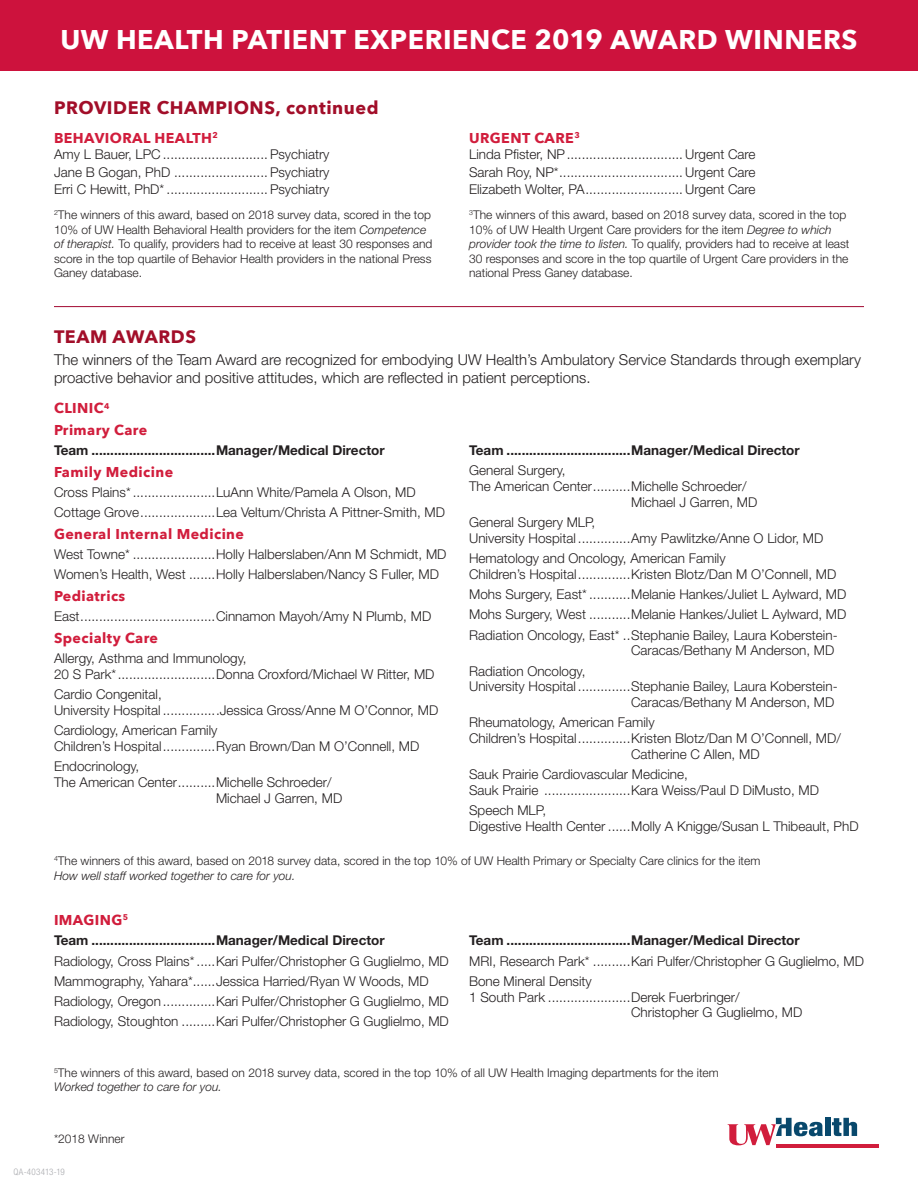
<style>
.page{position:relative;width:918px;height:1188px;background:#fff}
.page>*{position:absolute;margin:0;border:0;box-sizing:border-box;transform-origin:0 0}
.t1{font:700 27px "Avenir Next";letter-spacing:.02em;color:#fff}
.t2{font:700 18px "Avenir Next";letter-spacing:.03em;color:#a20e29}
.t3{font:300 15px/18px "Helvetica Neue LT Std";color:#231f20}
.t4{font:700 14.25px/21.6px "Avenir Next";letter-spacing:.03em;color:#d11d3c}
.t5{font:300 13.5px/20.2px "Helvetica Neue LT Std";color:#231f20}
.t6{font:700 13.5px "Helvetica Neue LT Std";color:#231f20}
.t7{font:300 12px/14.4px "Helvetica Neue LT Std";color:#231f20}
.t8{font:300 condensed 9px "Helvetica Neue LT Std";letter-spacing:.035em;color:#a8a9ad}
.s1{font-style:italic}
</style>
<div class="page">
<hr style="left:776px;top:1144px;width:103px;height:4px;background:#d11d3c">
<div style="left:825px;top:1118px;width:5px;height:18px;background:#08486c"></div>
<svg style="left:832px;top:1118px;width:25px;height:18px"></svg>
<svg style="left:728px;top:1118px;width:95px;height:27px"></svg>
<hr style="left:54px;top:306px;width:810px;height:1px;background:#a30a32">
<div style="left:0;top:0;width:918px;height:70px;background:#cd123d"></div>
<h1 class="t1" style="left:60px;top:16px;width:799px">UW HEALTH PATIENT EXPERIENCE 2019 AWARD WINNERS</h1>
<h2 class="t2" style="left:54px;top:92px;width:326px">PROVIDER CHAMPIONS, continued</h2>
<p class="t4" style="left:54px;top:127px;width:165px">BEHAVIORAL HEALTH<sup>2</sup></p>
<p class="t5" style="left:54px;top:145px;width:277px;line-height:17.7px;text-align:justify">Amy L Bauer, LPC ............................Psychiatry Jane B Gogan, PhD .........................Psychiatry Erri C Hewitt, PhD* ...........................Psychiatry</p>
<p class="t7" style="left:54px;top:208px;width:380px"><sup>2</sup>The winners of this award, based on 2018 survey data, scored in the top 10% of UW Health Behavioral Health providers for the item <span class="s1">Competence of therapist.</span> To qualify, providers had to receive at least 30 responses and score in the top quartile of Behavior Health providers in the national Press Ganey database.</p>
<p class="t4" style="left:469px;top:127px;width:112px">URGENT CARE<sup>3</sup></p>
<p class="t5" style="left:469px;top:145px;width:288px;line-height:17.7px;text-align:justify">Linda Pfister, NP...............................Urgent Care Sarah Roy, NP*.................................Urgent Care Elizabeth Wolter, PA..........................Urgent Care</p>
<p class="t7" style="left:469px;top:208px;width:382px"><sup>3</sup>The winners of this award, based on 2018 survey data, scored in the top 10% of UW Health Urgent Care providers for the item <span class="s1">Degree to which provider took the time to listen.</span> To qualify, providers had to receive at least 30 responses and score in the top quartile of Urgent Care providers in the national Press Ganey database.</p>
<h2 class="t2" style="left:54px;top:321px;width:144px">TEAM AWARDS</h2>
<p class="t3" style="left:54px;top:351px;width:808px">The winners of the Team Award are recognized for embodying UW Health’s Ambulatory Service Standards through exemplary proactive behavior and positive attitudes, which are reflected in patient perceptions.</p>
<p class="t4" style="left:54px;top:397px;width:95px">CLINIC<sup>4<br></sup>Primary Care</p>
<p class="t6" style="left:54px;top:442px;width:332px">Team .................................Manager/Medical Director</p>
<p class="t4" style="left:54px;top:461px;width:121px">Family Medicine</p>
<p class="t5" style="left:54px;top:482px;width:393px">Cross Plains*......................LuAnn White/Pamela A Olson, MD<br>Cottage Grove....................Lea Veltum/Christa A Pittner-Smith, MD</p>
<p class="t4" style="left:54px;top:523px;width:192px">General Internal Medicine</p>
<p class="t5" style="left:54px;top:544px;width:394px">West Towne* ......................Holly Halberslaben/Ann M Schmidt, MD<br>Women’s Health, West .......Holly Halberslaben/Nancy S Fuller, MD</p>
<p class="t4" style="left:54px;top:585px;width:73px">Pediatrics</p>
<p class="t5" style="left:54px;top:606px;width:379px">East....................................Cinnamon Mayoh/Amy N Plumb, MD</p>
<p class="t4" style="left:54px;top:627px;width:106px">Specialty Care</p>
<p class="t5" style="left:54px;top:650px;width:382px;line-height:15.8px">Allergy, Asthma and Immunology,<br>20 S Park*..........................Donna Croxford/Michael W Ritter, MD</p>
<p class="t5" style="left:54px;top:686px;width:386px;line-height:15.8px">Cardio Congenital,<br>University Hospital ...............Jessica Gross/Anne M O’Connor, MD</p>
<p class="t5" style="left:54px;top:722px;width:367px;line-height:15.8px">Cardiology, American Family<br>Children’s Hospital..............Ryan Brown/Dan M O’Connell, MD</p>
<p class="t5" style="left:54px;top:756px;width:87px">Endocrinology,</p>
<p class="t5" style="left:54px;top:772px;width:279px">The American Center..........Michelle Schroeder/</p>
<p class="t5" style="left:216px;top:787px;width:128px">Michael J Garren, MD</p>
<p class="t6" style="left:469px;top:442px;width:332px">Team .................................Manager/Medical Director</p>
<p class="t5" style="left:469px;top:460px;width:98px">General Surgery,</p>
<p class="t5" style="left:469px;top:476px;width:279px">The American Center..........Michelle Schroeder/</p>
<p class="t5" style="left:631px;top:492px;width:128px">Michael J Garren, MD</p>
<p class="t5" style="left:469px;top:514px;width:356px;line-height:15.8px">General Surgery MLP,<br>University Hospital ..............Amy Pawlitzke/Anne O Lidor, MD</p>
<p class="t5" style="left:469px;top:550px;width:369px;line-height:15.8px">Hematology and Oncology, American Family<br>Children’s Hospital..............Kristen Blotz/Dan M O’Connell, MD</p>
<p class="t5" style="left:469px;top:584px;width:379px;text-align:justify">Mohs Surgery, East* ...........Melanie Hankes/Juliet L Aylward, MD Mohs Surgery, West ...........Melanie Hankes/Juliet L Aylward, MD Radiation Oncology, East* ..Stephanie Bailey, Laura Koberstein-</p>
<p class="t5" style="left:631px;top:640px;width:205px">Caracas/Bethany M Anderson, MD</p>
<p class="t5" style="left:469px;top:660px;width:118px">Radiation Oncology,</p>
<p class="t5" style="left:469px;top:676px;width:370px">University Hospital ..............Stephanie Bailey, Laura Koberstein-</p>
<p class="t5" style="left:631px;top:692px;width:205px">Caracas/Bethany M Anderson, MD</p>
<p class="t5" style="left:469px;top:712px;width:187px">Rheumatology, American Family</p>
<p class="t5" style="left:469px;top:728px;width:373px">Children’s Hospital..............Kristen Blotz/Dan M O’Connell, MD/</p>
<p class="t5" style="left:631px;top:744px;width:130px">Catherine C Allen, MD</p>
<p class="t5" style="left:469px;top:766px;width:352px;line-height:15.8px">Sauk Prairie Cardiovascular Medicine,<br>Sauk Prairie .......................Kara Weiss/Paul D DiMusto, MD</p>
<p class="t5" style="left:469px;top:802px;width:391px;line-height:15.8px">Speech MLP,<br>Digestive Health Center ......Molly A Knigge/Susan L Thibeault, PhD</p>
<p class="t7" style="left:54px;top:854px;width:708px"><sup>4</sup>The winners of this award, based on 2018 survey data, scored in the top 10% of UW Health Primary or Specialty Care clinics for the item<br><span class="s1">How well staff worked together to care for you.</span></p>
<p class="t4" style="left:54px;top:909px;width:76px">IMAGING<sup>5</sup></p>
<p class="t6" style="left:54px;top:932px;width:332px">Team .................................Manager/Medical Director</p>
<p class="t5" style="left:54px;top:950px;width:396px">Radiology, Cross Plains* .....Kari Pulfer/Christopher G Guglielmo, MD Mammography, Yahara*......Jessica Harried/Ryan W Woods, MD Radiology, Oregon..............Kari Pulfer/Christopher G Guglielmo, MD Radiology, Stoughton .........Kari Pulfer/Christopher G Guglielmo, MD</p>
<p class="t6" style="left:469px;top:932px;width:332px">Team .................................Manager/Medical Director</p>
<p class="t5" style="left:469px;top:950px;width:396px">MRI, Research Park* ..........Kari Pulfer/Christopher G Guglielmo, MD<br>Bone Mineral Density</p>
<p class="t5" style="left:631px;top:989px;width:173px;line-height:15.8px;text-indent:-162px">1 South Park ......................Derek Fuerbringer/<br>Christopher G Guglielmo, MD</p>
<p class="t7" style="left:54px;top:1065px;width:666px"><sup>5</sup>The winners of this award, based on 2018 survey data, scored in the top 10% of all UW Health Imaging departments for the item<br><span class="s1">Worked together to care for you.</span></p>
<p class="t7" style="left:54px;top:1131px;width:72px">*2018 Winner</p>
<p class="t8" style="left:14px;top:1166px;width:53px">QA-403413-19</p>
</div>
